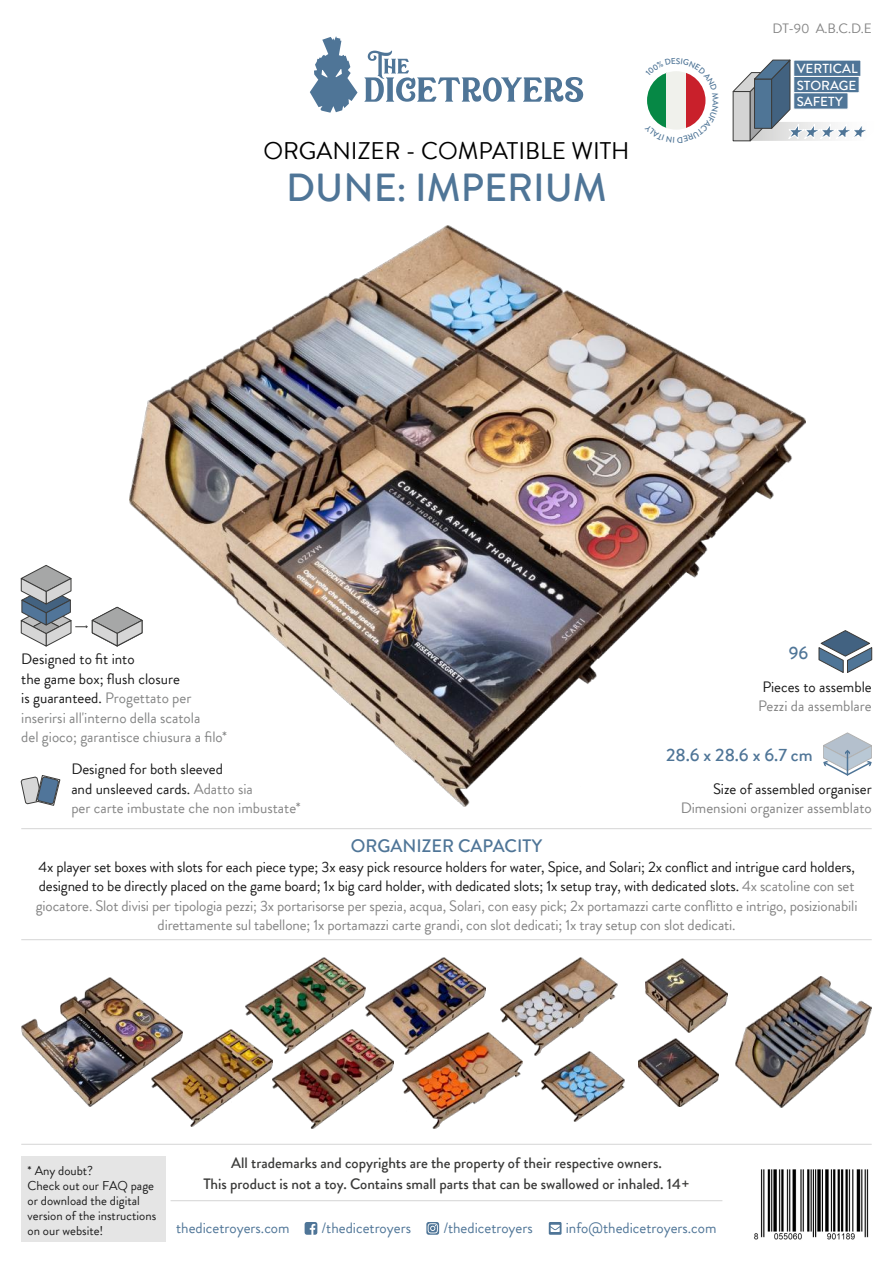
<style>
.page{position:relative;width:893px;height:1263px;background:#fff}
.page>*{position:absolute;margin:0;border:0;box-sizing:border-box;transform-origin:0 0}
.t1{font:500 39px "Brandon Grotesque";color:#4f7597}
.t2{font:24px "Brandon Grotesque";color:#000}
.t3{font:500 18px "Brandon Grotesque";color:#4f7597}
.t4{font:15px/19.5px "Brandon Grotesque";letter-spacing:-.01em;color:#848484;text-align:center}
.t5{font:500 15px/21px "Brandon Grotesque";color:#3b3b3a;text-align:center}
.t6{font:15px/19.5px "Brandon Grotesque";color:#848585}
.t7{font:15px/19.5px "Brandon Grotesque";color:#858585}
.t8{font:15px "Brandon Grotesque";color:#4f7597}
.t9{font:15px "Brandon Grotesque";color:#1a1a1a}
.t10{font:13.5px "Brandon Grotesque";color:#848484}
.t11{font:500 13.05px/16.4px "Brandon Grotesque";color:#fff;text-align:justify}
.t12{font:12.75px/15px "Brandon Grotesque";color:#1a1a1a}
.s1{color:#1a1a1a}
</style>
<div class="page">
<hr style="left:21px;top:1144px;width:851px;height:1px;background:#d5d5d5">
<hr style="left:21px;top:828px;width:851px;height:1px;background:#d5d5d5">
<hr style="left:21px;top:939px;width:851px;height:1px;background:#d5d5d5">
<img style="left:130px;top:226px;width:676px;height:580px">
<svg style="left:823px;top:733px;width:49px;height:43px"></svg>
<svg style="left:819px;top:630px;width:53px;height:43px"></svg>
<svg style="left:364px;top:51px;width:219px;height:51px"></svg>
<svg style="left:310px;top:36px;width:48px;height:77px"></svg>
<hr style="left:171px;top:1200px;width:551px;height:1px;background:#d5d5d5">
<svg style="left:305px;top:1222px;width:12px;height:13px"></svg>
<svg style="left:426px;top:1222px;width:13px;height:13px"></svg>
<svg style="left:549px;top:1222px;width:12px;height:13px"></svg>
<img style="left:754px;top:1170px;width:115px;height:70px">
<svg style="left:733px;top:59px;width:133px;height:83px"></svg>
<div style="left:793px;top:60px;width:68px;height:17px;background:#4f7597"></div>
<div style="left:793px;top:76px;width:66px;height:17px;background:#4f7597;border:1px solid #fff"></div>
<div style="left:793px;top:93px;width:55px;height:16px;background:#4f7597"></div>
<img style="left:735px;top:977px;width:137px;height:130px">
<img style="left:542px;top:1056px;width:83px;height:66px">
<img style="left:639px;top:1038px;width:80px;height:69px">
<img style="left:645px;top:958px;width:83px;height:74px">
<img style="left:500px;top:957px;width:118px;height:99px">
<img style="left:402px;top:1032px;width:120px;height:96px">
<img style="left:272px;top:1055px;width:122px;height:73px">
<img style="left:178px;top:1030px;width:94px;height:96px">
<img style="left:246px;top:957px;width:240px;height:98px">
<img style="left:21px;top:977px;width:161px;height:130px">
<svg style="left:21px;top:775px;width:39px;height:31px"></svg>
<svg style="left:20px;top:565px;width:123px;height:82px"></svg>
<div style="left:21px;top:1156px;width:144px;height:86px;background:#e5e5e5"></div>
<svg style="left:647px;top:71px;width:59px;height:59px"></svg>
<p class="t10" style="left:773px;top:19px;width:101px">DT-90 A.B.C.D.E</p>
<h2 class="t2" style="left:263px;top:134px;width:368px">ORGANIZER - COMPATIBLE WITH</h2>
<h1 class="t1" style="left:286px;top:161px;width:322px">DUNE: IMPERIUM</h1>
<p class="t11" style="left:797px;top:61px;width:62px">VERTICAL STORAGE SAFETY</p>
<p class="t6" style="left:21px;top:650px;width:207px"><span class="s1">Designed to fit into<br>the game box; flush closure<br>is guaranteed.</span> Progettato per inserirsi all'interno della scatola<br>del gioco; garantisce chiusura a filo*</p>
<p class="t7" style="left:71px;top:760px;width:231px"><span class="s1">Designed for both sleeved<br>and unsleeved cards.</span> Adatto sia<br>per carte imbustate che non imbustate*</p>
<p class="t3" style="left:789px;top:641px;width:21px">96</p>
<p class="t9" style="left:762px;top:676px;width:111px">Pieces to assemble</p>
<p class="t4" style="left:758px;top:696px;width:115px">Pezzi da assemblare</p>
<p class="t3" style="left:666px;top:742px;width:148px">28.6 x 28.6 x 6.7 cm</p>
<p class="t9" style="left:713px;top:778px;width:160px">Size of assembled organiser</p>
<p class="t4" style="left:681px;top:799px;width:193px">Dimensioni organizer assemblato</p>
<p class="t3" style="left:351px;top:834px;width:193px">ORGANIZER CAPACITY</p>
<p class="t4" style="left:36px;top:857px;width:823px"><span class="s1">4x player set boxes with slots for each piece type; 3x easy pick resource holders for water, Spice, and Solari; 2x conflict and intrigue card holders, designed to be directly placed on the game board; 1x big card holder, with dedicated slots; 1x setup tray, with dedicated slots.</span> 4x scatoline con set giocatore. Slot divisi per tipologia pezzi; 3x portarisorse per spezia, acqua, Solari, con easy pick; 2x portamazzi carte conflitto e intrigo, posizionabili direttamente sul tabellone; 1x portamazzi carte grandi, con slot dedicati; 1x tray setup con slot dedicati.</p>
<p class="t12" style="left:28px;top:1163px;width:130px">* Any doubt?<br>Check out our FAQ page or download the digital version of the instructions on our website!</p>
<p class="t5" style="left:203px;top:1152px;width:488px">All trademarks and copyrights are the property of their respective owners.<br>This product is not a toy. Contains small parts that can be swallowed or inhaled. 14+</p>
<p class="t8" style="left:176px;top:1217px;width:115px">thedicetroyers.com</p>
<p class="t8" style="left:322px;top:1217px;width:91px">/thedicetroyers</p>
<p class="t8" style="left:443px;top:1217px;width:91px">/thedicetroyers</p>
<p class="t8" style="left:566px;top:1217px;width:152px">info@thedicetroyers.com</p>
</div>
